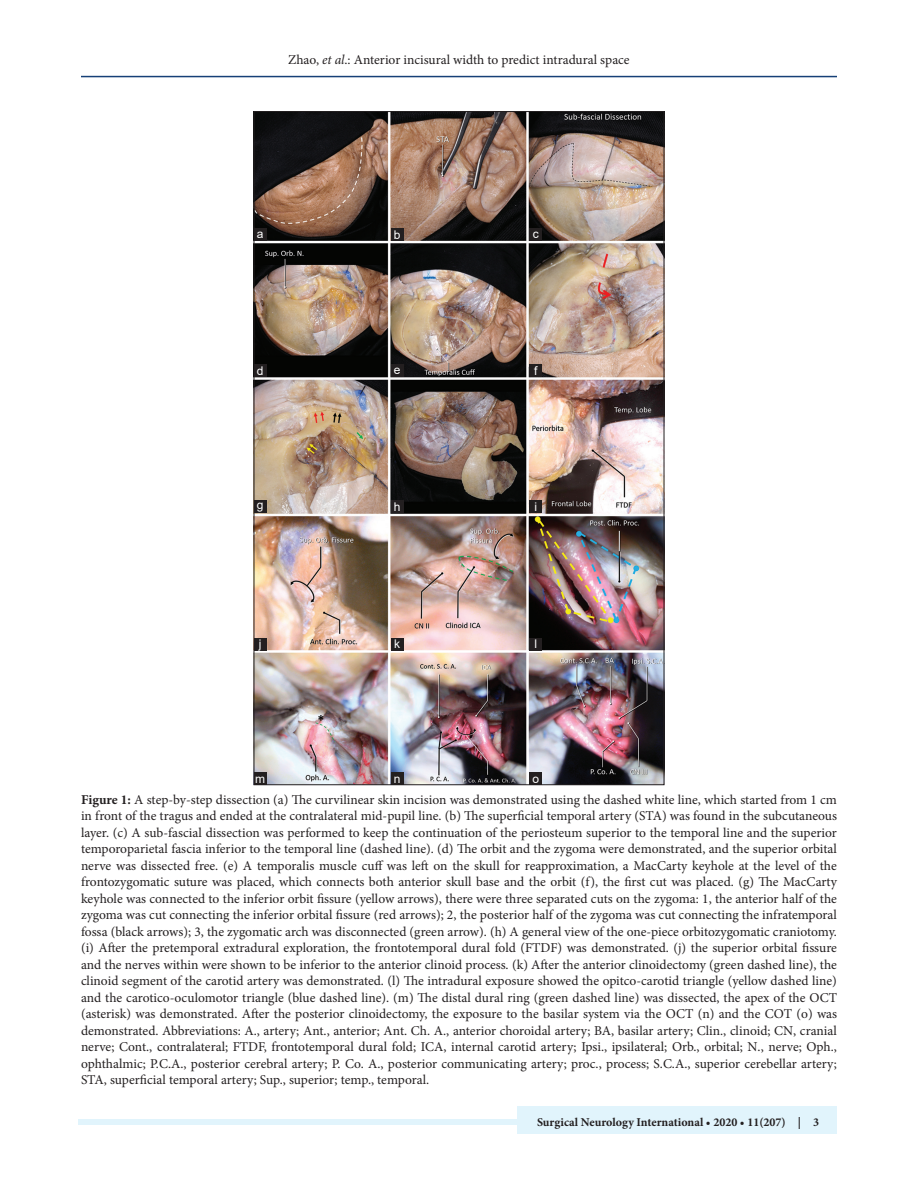
<style>
.page{position:relative;width:918px;height:1188px;background:#fff}
.page>*{position:absolute;margin:0;border:0;box-sizing:border-box;transform-origin:0 0}
.FGC{font:13.5px/16.5px "Minion Pro";color:#231f20;text-align:justify}
.JF{font:700 12px "Minion Pro";color:#231f20}
.LABEL{font:12px "Arial";color:#fff}
.s1{font-style:italic}
.s2{font-weight:700}
</style>
<div class="page">
<hr style="left:81px;top:76px;width:756px;height:1px;background:#164077">
<div style="left:78px;top:1119px;width:756px;height:6px;background:#e1f4fc"></div>
<div style="left:518px;top:1106px;width:319px;height:28px;background:#e1f4fc"></div>
<img style="left:256px;top:113px;width:406px;height:670px">
<div style="left:254px;top:364px;width:13px;height:13px;background:#231f20"></div>
<div style="left:391px;top:500px;width:13px;height:13px;background:#231f20"></div>
<div style="left:529px;top:500px;width:13px;height:13px;background:#231f20"></div>
<div style="left:254px;top:638px;width:13px;height:13px;background:#231f20"></div>
<div style="left:391px;top:638px;width:13px;height:13px;background:#231f20"></div>
<div style="left:529px;top:638px;width:13px;height:13px;background:#231f20"></div>
<div style="left:254px;top:772px;width:13px;height:13px;background:#231f20"></div>
<div style="left:391px;top:772px;width:13px;height:13px;background:#231f20"></div>
<div style="left:529px;top:772px;width:13px;height:13px;background:#231f20"></div>
<div style="left:529px;top:228px;width:13px;height:13px;background:#231f20"></div>
<div style="left:254px;top:500px;width:13px;height:13px;background:#231f20"></div>
<div style="left:391px;top:228px;width:13px;height:13px;background:#231f20"></div>
<div style="left:529px;top:364px;width:13px;height:13px;background:#231f20"></div>
<div style="left:254px;top:228px;width:13px;height:13px;background:#231f20"></div>
<div style="left:391px;top:364px;width:13px;height:13px;background:#231f20"></div>
<p class="FGC" style="left:288px;top:51px;width:343px">Zhao, <span class="s1">et al</span>.: Anterior incisural width to predict intradural space</p>
<p class="LABEL" style="left:257px;top:225px;width:8px">a</p>
<p class="LABEL" style="left:394px;top:226px;width:8px">b</p>
<p class="LABEL" style="left:533px;top:225px;width:7px">c</p>
<p class="LABEL" style="left:257px;top:363px;width:8px">d</p>
<p class="LABEL" style="left:394px;top:362px;width:8px">e</p>
<p class="LABEL" style="left:534px;top:363px;width:5px">f</p>
<p class="LABEL" style="left:257px;top:497px;width:8px">g</p>
<p class="LABEL" style="left:394px;top:499px;width:8px">h</p>
<p class="LABEL" style="left:534px;top:499px;width:4px">i</p>
<p class="LABEL" style="left:259px;top:636px;width:4px">j</p>
<p class="LABEL" style="left:394px;top:636px;width:7px">k</p>
<p class="LABEL" style="left:534px;top:636px;width:4px">l</p>
<p class="LABEL" style="left:255px;top:770px;width:11px">m</p>
<p class="LABEL" style="left:394px;top:770px;width:8px">n</p>
<p class="LABEL" style="left:532px;top:770px;width:8px">o</p>
<p class="FGC" style="left:81px;top:791px;width:758px"><span class="s2">Figure 1:</span> A step-by-step dissection (a) The curvilinear skin incision was demonstrated using the dashed white line, which started from 1 cm in front of the tragus and ended at the contralateral mid-pupil line. (b) The superficial temporal artery (STA) was found in the subcutaneous layer. (c) A sub-fascial dissection was performed to keep the continuation of the periosteum superior to the temporal line and the superior temporoparietal fascia inferior to the temporal line (dashed line). (d) The orbit and the zygoma were demonstrated, and the superior orbital nerve was dissected free. (e) A temporalis muscle cuff was left on the skull for reapproximation, a MacCarty keyhole at the level of the frontozygomatic suture was placed, which connects both anterior skull base and the orbit (f), the first cut was placed. (g) The MacCarty keyhole was connected to the inferior orbit fissure (yellow arrows), there were three separated cuts on the zygoma: 1, the anterior half of the zygoma was cut connecting the inferior orbital fissure (red arrows); 2, the posterior half of the zygoma was cut connecting the infratemporal fossa (black arrows); 3, the zygomatic arch was disconnected (green arrow). (h) A general view of the one-piece orbitozygomatic craniotomy. (i) After the pretemporal extradural exploration, the frontotemporal dural fold (FTDF) was demonstrated. (j) the superior orbital fissure and the nerves within were shown to be inferior to the anterior clinoid process. (k) After the anterior clinoidectomy (green dashed line), the clinoid segment of the carotid artery was demonstrated. (l) The intradural exposure showed the opitco-carotid triangle (yellow dashed line) and the carotico-oculomotor triangle (blue dashed line). (m) The distal dural ring (green dashed line) was dissected, the apex of the OCT (asterisk) was demonstrated. After the posterior clinoidectomy, the exposure to the basilar system via the OCT (n) and the COT (o) was demonstrated. Abbreviations: A., artery; Ant., anterior; Ant. Ch. A., anterior choroidal artery; BA, basilar artery; Clin., clinoid; CN, cranial nerve; Cont., contralateral; FTDF, frontotemporal dural fold; ICA, internal carotid artery; Ipsi., ipsilateral; Orb., orbital; N., nerve; Oph., ophthalmic; P.C.A., posterior cerebral artery; P. Co. A., posterior communicating artery; proc., process; S.C.A., superior cerebellar artery; STA, superficial temporal artery; Sup., superior; temp., temporal.</p>
<p class="JF" style="left:537px;top:1113px;width:284px">Surgical Neurology International • 2020 • 11(207) | 3</p>
</div>
